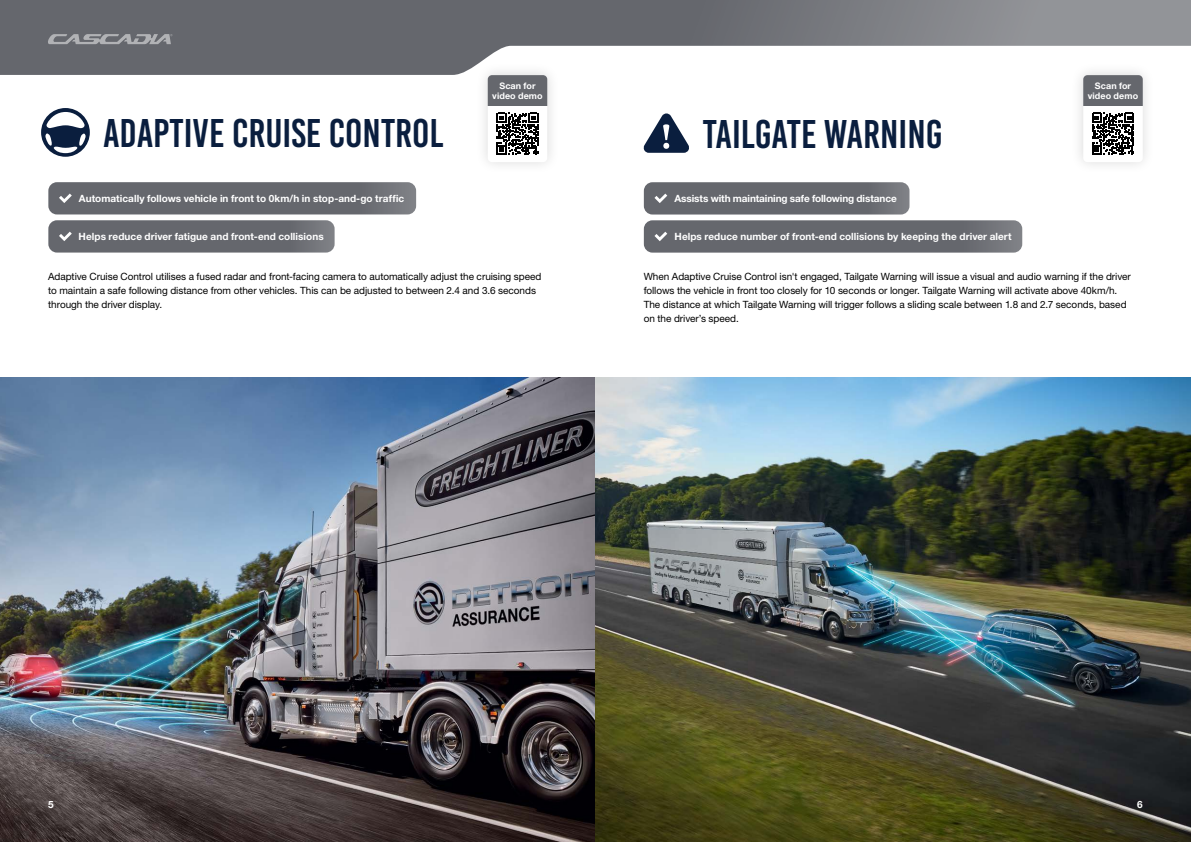
<style>
.page{position:relative;width:1191px;height:842px;background:#fff}
.page>*{position:absolute;margin:0;border:0;box-sizing:border-box;transform-origin:0 0}
.t1{font:40px "Bebas Kai";color:#0a1e3e}
.t2{font:10px/14px "Helvetica Neue LT Std";letter-spacing:-.005em;color:#000}
.t3{font:700 10px "Helvetica Neue LT Std";letter-spacing:.005em;color:#fff}
.t4{font:700 9px/10px "Helvetica Neue LT Std";letter-spacing:.01em;color:#fff;text-align:center}
</style>
<div class="page">
<img style="left:0;top:377px;width:1191px;height:465px">
<div style="left:0;top:0;width:547px;height:75px;background:#65676d"></div>
<svg style="left:48px;top:34px;width:124px;height:10px"></svg>
<div style="left:547px;top:0;width:644px;height:46px;background:linear-gradient(to right,#5d5f66,#9a9ca0)"></div>
<div style="left:1070px;top:63px;width:85px;height:112px;background:#fbfbfb"></div>
<div style="left:1083px;top:75px;width:59px;height:87px;background:#fff;border-radius:4px"></div>
<div style="left:1083px;top:75px;width:59px;height:31px;background:#65676d"></div>
<div style="left:475px;top:63px;width:85px;height:112px;background:#fafafa"></div>
<div style="left:488px;top:75px;width:59px;height:87px;background:#fff;border-radius:4px"></div>
<div style="left:488px;top:75px;width:59px;height:31px;background:#65676d"></div>
<div style="left:48px;top:182px;width:368px;height:32px;background:#65676d;border-radius:9px"></div>
<div style="left:48px;top:220px;width:286px;height:33px;background:#65676d;border-radius:9px"></div>
<svg style="left:59px;top:194px;width:13px;height:9px"></svg>
<svg style="left:59px;top:232px;width:13px;height:9px"></svg>
<svg style="left:41px;top:108px;width:49px;height:49px"></svg>
<div style="left:644px;top:182px;width:265px;height:33px;background:#65676d;border-radius:9px"></div>
<div style="left:644px;top:220px;width:378px;height:33px;background:#65676d;border-radius:9px"></div>
<svg style="left:654px;top:194px;width:13px;height:9px"></svg>
<svg style="left:654px;top:232px;width:13px;height:9px"></svg>
<svg style="left:643px;top:113px;width:46px;height:40px"></svg>
<svg style="left:496px;top:113px;width:42px;height:42px"></svg>
<svg style="left:1092px;top:113px;width:42px;height:42px"></svg>
<p class="t4" style="left:492px;top:80px;width:52px">Scan for video demo</p>
<p class="t4" style="left:1087px;top:80px;width:52px">Scan for video demo</p>
<p class="t1" style="left:103px;top:112px;width:342px">ADAPTIVE CRUISE CONTROL</p>
<p class="t1" style="left:703px;top:112px;width:241px">TAILGATE WARNING</p>
<p class="t3" style="left:79px;top:192px;width:327px">Automatically follows vehicle in front to 0km/h in stop-and-go traffic</p>
<p class="t3" style="left:79px;top:230px;width:246px">Helps reduce driver fatigue and front-end collisions</p>
<p class="t2" style="left:48px;top:269px;width:495px">Adaptive Cruise Control utilises a fused radar and front-facing camera to automatically adjust the cruising speed to maintain a safe following distance from other vehicles. This can be adjusted to between 2.4 and 3.6 seconds through the driver display.</p>
<p class="t3" style="left:674px;top:192px;width:224px">Assists with maintaining safe following distance</p>
<p class="t3" style="left:674px;top:230px;width:338px">Helps reduce number of front-end collisions by keeping the driver alert</p>
<p class="t2" style="left:643px;top:269px;width:488px">When Adaptive Cruise Control isn't engaged, Tailgate Warning will issue a visual and audio warning if the driver follows the vehicle in front too closely for 10 seconds or longer. Tailgate Warning will activate above 40km/h.<br>The distance at which Tailgate Warning will trigger follows a sliding scale between 1.8 and 2.7 seconds, based on the driver’s speed.</p>
<p class="t3" style="left:48px;top:798px;width:7px">5</p>
<p class="t3" style="left:1137px;top:798px;width:7px">6</p>
</div>
